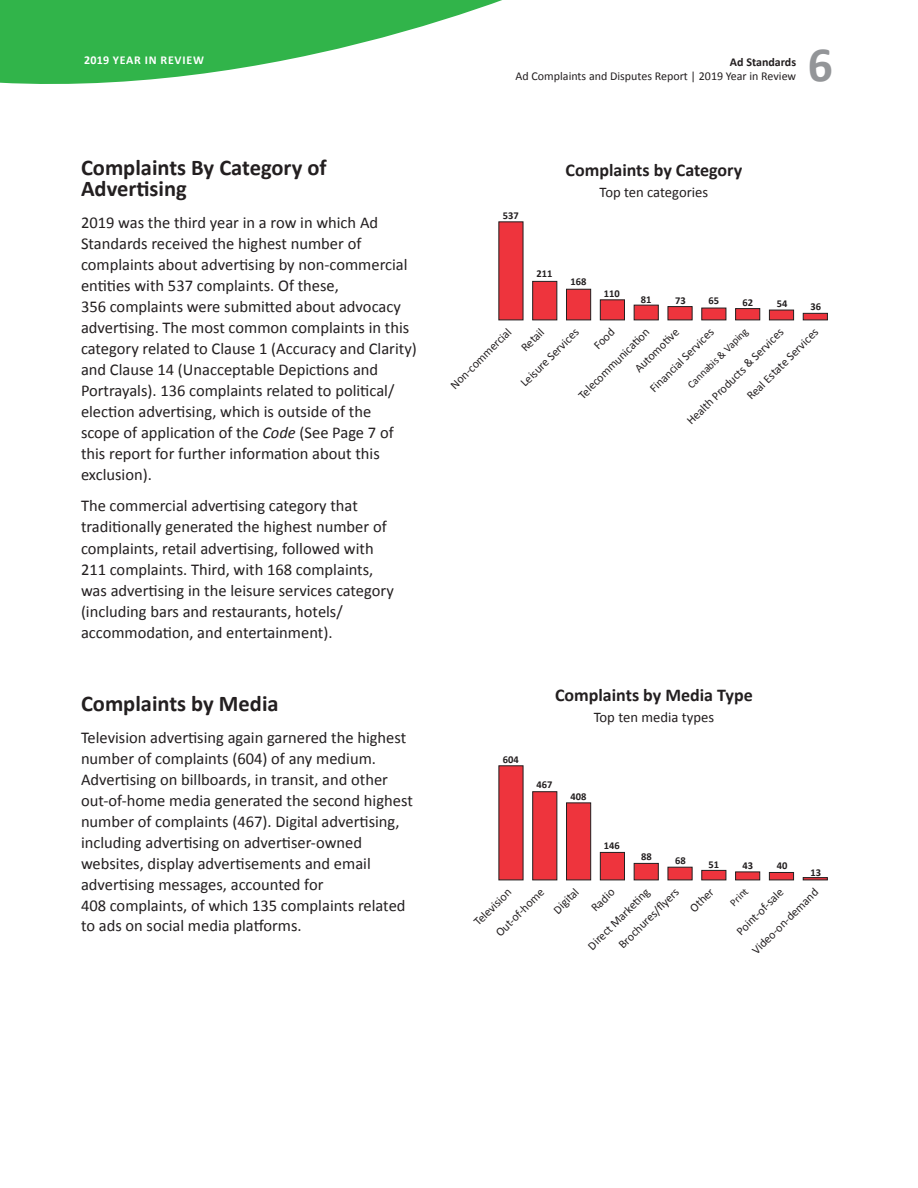
<style>
.page{position:relative;width:918px;height:1188px;background:#fff}
.page>*{position:absolute;margin:0;border:0;box-sizing:border-box;transform-origin:0 0}
.t1{font:700 49.5px "Calibri";color:#939598}
.t2{font:700 22.5px/21px "Calibri";color:#231f20}
.t3{font:700 18px "Calibri";color:#231f20}
.body_text{font:16.5px/21px "Calibri";color:#231f20}
.graph_heading{font:14.7px "Calibri";color:#231f20}
.body_text-2{font:12px "Calibri";color:#231f20}
.t4{font:700 12px "Calibri";letter-spacing:.065em;color:#fff}
.t5{font:700 12px "Calibri";color:#231f20}
.body_text-3{font:10.65px "Calibri";color:#231f20}
.graph_numbers{font:700 10.5px "Calibri";color:#231f20}
.s1{font-style:italic}
</style>
<div class="page">
<svg style="left:0;top:0;width:502px;height:84px;fill:#31b44a"></svg>
<svg style="left:499px;top:222px;width:24px;height:98px;background:#e5333b"></svg>
<svg style="left:532px;top:281px;width:25px;height:39px"></svg>
<svg style="left:566px;top:289px;width:25px;height:31px"></svg>
<svg style="left:600px;top:299px;width:25px;height:21px"></svg>
<svg style="left:634px;top:305px;width:25px;height:15px"></svg>
<svg style="left:668px;top:306px;width:24px;height:14px"></svg>
<svg style="left:701px;top:308px;width:25px;height:12px"></svg>
<svg style="left:735px;top:308px;width:25px;height:12px"></svg>
<svg style="left:769px;top:310px;width:25px;height:10px"></svg>
<svg style="left:803px;top:313px;width:25px;height:7px"></svg>
<svg style="left:499px;top:765px;width:24px;height:115px;background:#e4333b"></svg>
<svg style="left:532px;top:791px;width:25px;height:89px;background:#dd343c"></svg>
<svg style="left:566px;top:803px;width:25px;height:77px;background:#dc323b"></svg>
<svg style="left:600px;top:852px;width:25px;height:28px"></svg>
<svg style="left:634px;top:863px;width:25px;height:17px"></svg>
<svg style="left:668px;top:867px;width:24px;height:13px"></svg>
<svg style="left:701px;top:870px;width:25px;height:10px"></svg>
<svg style="left:735px;top:872px;width:25px;height:8px"></svg>
<svg style="left:769px;top:872px;width:25px;height:8px"></svg>
<svg style="left:803px;top:877px;width:25px;height:3px"></svg>
<p class="t4" style="left:84px;top:52px;width:121px">2019 YEAR IN REVIEW</p>
<h2 class="t2" style="left:81px;top:158px;width:247px">Complaints By Category of<br>Advertising</h2>
<p class="body_text" style="left:81px;top:212px;width:337px">2019 was the third year in a row in which Ad Standards received the highest number of complaints about advertising by non-commercial entities with 537 complaints. Of these,<br>356 complaints were submitted about advocacy advertising. The most common complaints in this category related to Clause 1 (Accuracy and Clarity) and Clause 14 (Unacceptable Depictions and Portrayals). 136 complaints related to political/ election advertising, which is outside of the<br>scope of application of the <span class="s1">Code</span> (See Page 7 of this report for further information about this exclusion).</p>
<p class="body_text" style="left:81px;top:496px;width:314px">The commercial advertising category that traditionally generated the highest number of complaints, retail advertising, followed with 211 complaints. Third, with 168 complaints, was advertising in the leisure services category (including bars and restaurants, hotels/ accommodation, and entertainment).</p>
<h2 class="t2" style="left:81px;top:693px;width:199px">Complaints by Media</h2>
<p class="body_text" style="left:81px;top:727px;width:333px">Television advertising again garnered the highest number of complaints (604) of any medium.<br>Advertising on billboards, in transit, and other out-of-home media generated the second highest number of complaints (467). Digital advertising, including advertising on advertiser-owned websites, display advertisements and email advertising messages, accounted for<br>408 complaints, of which 135 complaints related to ads on social media platforms.</p>
<p class="t5" style="left:730px;top:55px;width:68px">Ad Standards</p>
<p class="body_text-2" style="left:516px;top:68px;width:282px">Ad Complaints and Disputes Report | 2019 Year in Review</p>
<h1 class="t1" style="left:808px;top:33px;width:27px">6</h1>
<p class="graph_numbers" style="left:503px;top:209px;width:17px">537</p>
<h3 class="t3" style="left:566px;top:158px;width:178px">Complaints by Category</h3>
<p class="graph_heading" style="left:600px;top:182px;width:110px">Top ten categories</p>
<p class="graph_numbers" style="left:536px;top:267px;width:17px">211</p>
<p class="graph_numbers" style="left:571px;top:274px;width:17px">168</p>
<p class="graph_numbers" style="left:604px;top:287px;width:17px">110</p>
<p class="graph_numbers" style="left:641px;top:292px;width:12px">81</p>
<p class="graph_numbers" style="left:675px;top:294px;width:12px">73</p>
<p class="graph_numbers" style="left:708px;top:294px;width:12px">65</p>
<p class="graph_numbers" style="left:742px;top:295px;width:12px">62</p>
<p class="graph_numbers" style="left:777px;top:297px;width:12px">54</p>
<p class="graph_numbers" style="left:810px;top:300px;width:12px">36</p>
<p class="body_text-2" style="left:447px;top:382px;width:82px;rotate:-45deg">Non-commercial</p>
<p class="body_text-2" style="left:575px;top:392px;width:97px;rotate:-45deg">Telecommunicati on</p>
<p class="body_text-2" style="left:590px;top:342px;width:26px;rotate:-45deg">Food</p>
<p class="body_text-3" style="left:685px;top:382px;width:82px;rotate:-45deg">Cannabis &amp; Vaping</p>
<p class="body_text-2" style="left:518px;top:344px;width:29px;rotate:-45deg">Retail</p>
<p class="body_text-2" style="left:631px;top:365px;width:59px;rotate:-45deg">Automoti ve</p>
<p class="body_text-2" style="left:683px;top:417px;width:133px;rotate:-45deg">Health Products &amp; Services</p>
<p class="body_text-2" style="left:517px;top:379px;width:79px;rotate:-45deg">Leisure Services</p>
<p class="body_text-2" style="left:646px;top:385px;width:87px;rotate:-45deg">Financial Services</p>
<p class="body_text-2" style="left:743px;top:392px;width:97px;rotate:-45deg">Real Estate Services</p>
<p class="graph_numbers" style="left:503px;top:753px;width:17px">604</p>
<h3 class="t3" style="left:555px;top:683px;width:199px">Complaints by Media Type</h3>
<p class="graph_heading" style="left:594px;top:707px;width:122px">Top ten media types</p>
<p class="graph_numbers" style="left:536px;top:778px;width:17px">467</p>
<p class="graph_numbers" style="left:571px;top:790px;width:17px">408</p>
<p class="graph_numbers" style="left:604px;top:838px;width:17px">146</p>
<p class="graph_numbers" style="left:641px;top:850px;width:12px">88</p>
<p class="graph_numbers" style="left:675px;top:853px;width:12px">68</p>
<p class="graph_numbers" style="left:708px;top:858px;width:12px">51</p>
<p class="graph_numbers" style="left:742px;top:859px;width:12px">43</p>
<p class="graph_numbers" style="left:777px;top:859px;width:12px">40</p>
<p class="graph_numbers" style="left:810px;top:865px;width:12px">13</p>
<p class="body_text-2" style="left:550px;top:906px;width:32px;rotate:-45deg">Digital</p>
<p class="body_text-2" style="left:686px;top:905px;width:30px;rotate:-45deg">Other</p>
<p class="body_text-2" style="left:749px;top:947px;width:90px;rotate:-45deg">Video-on-demand</p>
<p class="body_text-2" style="left:588px;top:904px;width:29px;rotate:-45deg">Radio</p>
<p class="body_text-3" style="left:727px;top:899px;width:22px;rotate:-45deg">Print</p>
<p class="body_text-2" style="left:470px;top:918px;width:49px;rotate:-45deg">Television</p>
<p class="body_text-2" style="left:584px;top:942px;width:83px;rotate:-45deg">Direct Marketi ng</p>
<p class="body_text-2" style="left:492px;top:929px;width:65px;rotate:-45deg">Out-of-home</p>
<p class="body_text-2" style="left:615px;top:941px;width:82px;rotate:-45deg">Brochures/fl yers</p>
<p class="body_text-2" style="left:733px;top:928px;width:63px;rotate:-45deg">Point-of-sale</p>
</div>
